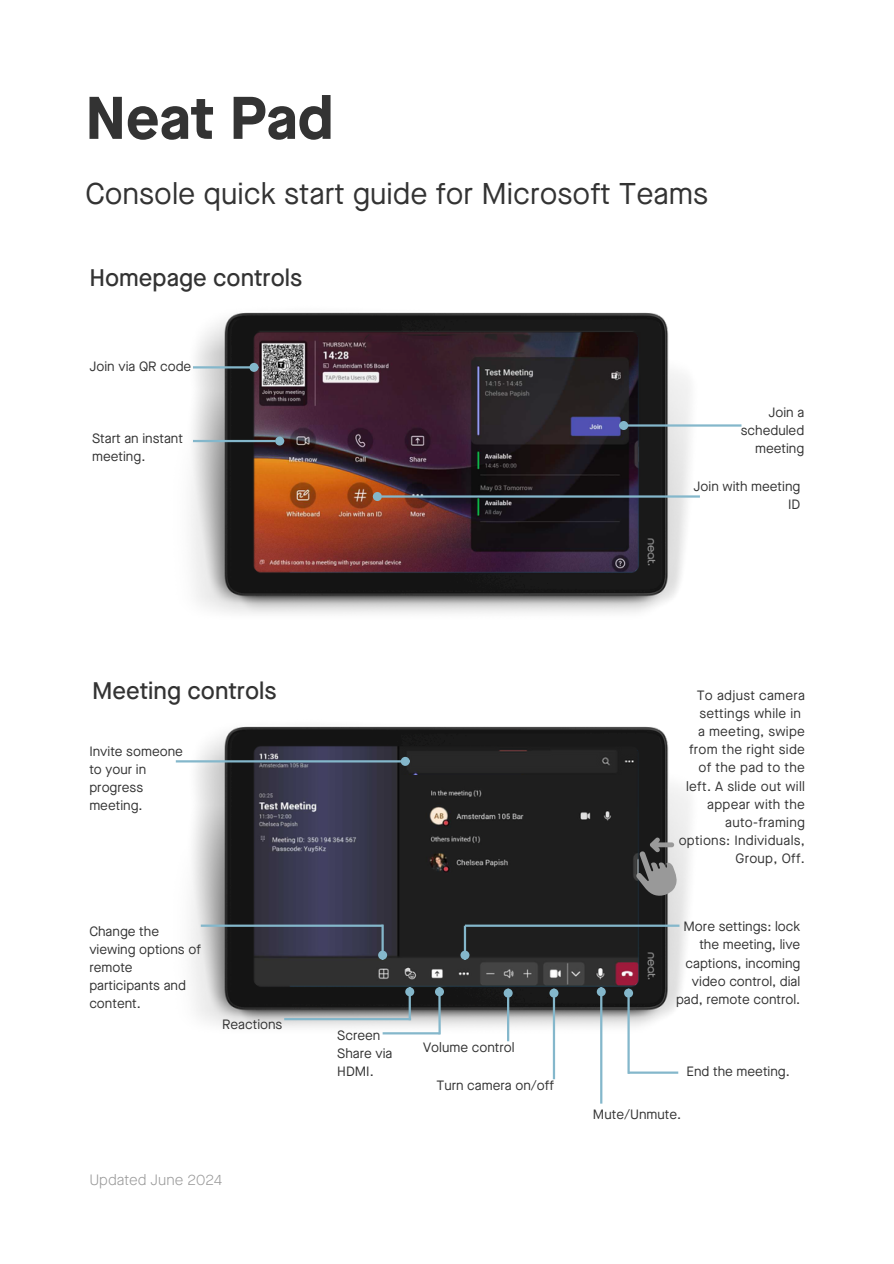
<style>
.page{position:relative;width:894px;height:1264px;background:#fff}
.page>*{position:absolute;margin:0;border:0;box-sizing:border-box;transform-origin:0 0}
.t1{font:700 60px "Maison Neue";color:#333}
.t2{font:30px "Maison Neue";color:#333}
.t3{font:500 24px "Maison Neue";color:#333}
.t4{font:300 15px "Maison Neue";color:#999}
.t5{font:13.5px/18px "Maison Neue";color:#333}
.t6{font:13.5px/18px "Maison Neue";letter-spacing:.02em;color:#333}
</style>
<div class="page">
<img style="left:191px;top:312px;width:542px;height:302px">
<hr style="left:381px;top:495px;width:318px;height:2px;background:#84b7cb">
<div style="left:374px;top:493px;width:6px;height:7px;background:#84b7cb;border-radius:50%"></div>
<div style="left:373px;top:492px;width:9px;height:9px;border:2px solid #84b7cb;border-radius:50%"></div>
<hr style="left:193px;top:440px;width:83px;height:2px;background:#84b7cb">
<div style="left:276px;top:437px;width:7px;height:7px;background:#84b7cb;border-radius:50%"></div>
<div style="left:275px;top:436px;width:9px;height:9px;border:2px solid #84b7cb;border-radius:50%"></div>
<hr style="left:627px;top:424px;width:114px;height:2px;background:#84b7cb">
<div style="left:620px;top:422px;width:7px;height:7px;background:#84b7cb;border-radius:50%"></div>
<div style="left:619px;top:421px;width:9px;height:9px;border:2px solid #84b7cb;border-radius:50%"></div>
<img style="left:175px;top:726px;width:515px;height:308px">
<hr style="left:438px;top:995px;width:2px;height:39px;background:#84b7cb">
<div style="left:436px;top:988px;width:7px;height:7px;background:#84b7cb;border-radius:50%"></div>
<div style="left:435px;top:987px;width:9px;height:9px;border:2px solid #84b7cb;border-radius:50%"></div>
<hr style="left:465px;top:924px;width:214px;height:2px;background:#84b7cb">
<hr style="left:627px;top:997px;width:2px;height:76px;background:#84b7cb">
<div style="left:625px;top:989px;width:6px;height:7px;background:#84b7cb;border-radius:50%"></div>
<div style="left:624px;top:988px;width:9px;height:9px;border:2px solid #84b7cb;border-radius:50%"></div>
<hr style="left:628px;top:1071px;width:50px;height:2px;background:#84b7cb">
<hr style="left:201px;top:924px;width:181px;height:2px;background:#84b7cb">
<hr style="left:381px;top:924px;width:2px;height:27px;background:#84b7cb">
<div style="left:379px;top:951px;width:7px;height:7px;background:#84b7cb;border-radius:50%"></div>
<div style="left:378px;top:950px;width:9px;height:9px;border:2px solid #84b7cb;border-radius:50%"></div>
<hr style="left:463px;top:925px;width:3px;height:26px;background:#84b7cb">
<div style="left:461px;top:951px;width:7px;height:7px;background:#84b7cb;border-radius:50%"></div>
<div style="left:460px;top:950px;width:9px;height:9px;border:2px solid #84b7cb;border-radius:50%"></div>
<hr style="left:382px;top:1032px;width:57px;height:2px;background:#84b7cb">
<hr style="left:507px;top:997px;width:2px;height:44px;background:#84b7cb">
<div style="left:504px;top:989px;width:7px;height:7px;background:#84b7cb;border-radius:50%"></div>
<div style="left:503px;top:988px;width:9px;height:9px;border:2px solid #84b7cb;border-radius:50%"></div>
<hr style="left:552px;top:997px;width:3px;height:82px;background:#84b7cb">
<div style="left:550px;top:989px;width:7px;height:7px;background:#84b7cb;border-radius:50%"></div>
<div style="left:549px;top:988px;width:9px;height:9px;border:2px solid #84b7cb;border-radius:50%"></div>
<hr style="left:600px;top:995px;width:2px;height:108px;background:#84b7cb">
<div style="left:597px;top:988px;width:7px;height:7px;background:#84b7cb;border-radius:50%"></div>
<div style="left:596px;top:987px;width:9px;height:9px;border:2px solid #84b7cb;border-radius:50%"></div>
<svg style="left:636px;top:837px;width:40px;height:59px"></svg>
<hr style="left:408px;top:995px;width:3px;height:25px;background:#84b7cb">
<div style="left:406px;top:988px;width:7px;height:7px;background:#84b7cb;border-radius:50%"></div>
<div style="left:405px;top:987px;width:9px;height:9px;border:2px solid #84b7cb;border-radius:50%"></div>
<hr style="left:284px;top:1017px;width:127px;height:3px;background:#84b7cb">
<hr style="left:176px;top:760px;width:225px;height:2px;background:#84b7cb">
<div style="left:400px;top:757px;width:9px;height:9px;border:2px solid #84b7cb;border-radius:50%"></div>
<hr style="left:193px;top:366px;width:57px;height:2px;background:#84b7cb">
<div style="left:250px;top:364px;width:7px;height:7px;background:#84b7cb;border-radius:50%"></div>
<div style="left:249px;top:363px;width:9px;height:9px;border:2px solid #84b7cb;border-radius:50%"></div>
<p class="t1" style="left:85px;top:93px;width:249px">Neat Pad</p>
<p class="t2" style="left:85px;top:181px;width:624px">Console quick start guide for Microsoft Teams</p>
<p class="t3" style="left:89px;top:267px;width:214px">Homepage controls</p>
<p class="t5" style="left:89px;top:358px;width:103px">Join via QR code</p>
<p class="t5" style="left:92px;top:430px;width:92px">Start an instant meeting.</p>
<p class="t5" style="left:740px;top:405px;width:65px;text-align:right">Join a scheduled meeting</p>
<p class="t5" style="left:693px;top:478px;width:108px;text-align:right">Join with meeting<br>ID</p>
<p class="t3" style="left:92px;top:681px;width:186px">Meeting controls</p>
<h3 class="t5" style="left:89px;top:743px;width:95px">Invite someone to your in progress meeting.</h3>
<p class="t5" style="left:89px;top:923px;width:113px">Change the viewing options of remote participants and content.</p>
<p class="t5" style="left:222px;top:1016px;width:62px">Reactions</p>
<p class="t4" style="left:89px;top:1173px;width:134px">Updated June 2024</p>
<p class="t5" style="left:337px;top:1027px;width:57px">Screen<br>Share via<br>HDMI.</p>
<p class="t5" style="left:423px;top:1039px;width:93px">Volume control</p>
<p class="t5" style="left:436px;top:1077px;width:119px">Turn camera on/off</p>
<p class="t6" style="left:696px;top:688px;width:110px">To adjust camera settings while in</p>
<p class="t6" style="left:678px;top:724px;width:128px;text-align:right">a meeting, swipe from the right side of the pad to the left. A slide out will appear with the auto-framing options: Individuals,<br>Group, Off.</p>
<p class="t5" style="left:675px;top:919px;width:126px;text-align:right">More settings: lock the meeting, live captions, incoming video control, dial pad, remote control.</p>
<p class="t5" style="left:686px;top:1063px;width:105px">End the meeting.</p>
<p class="t5" style="left:592px;top:1106px;width:90px">Mute/Unmute.</p>
</div>
